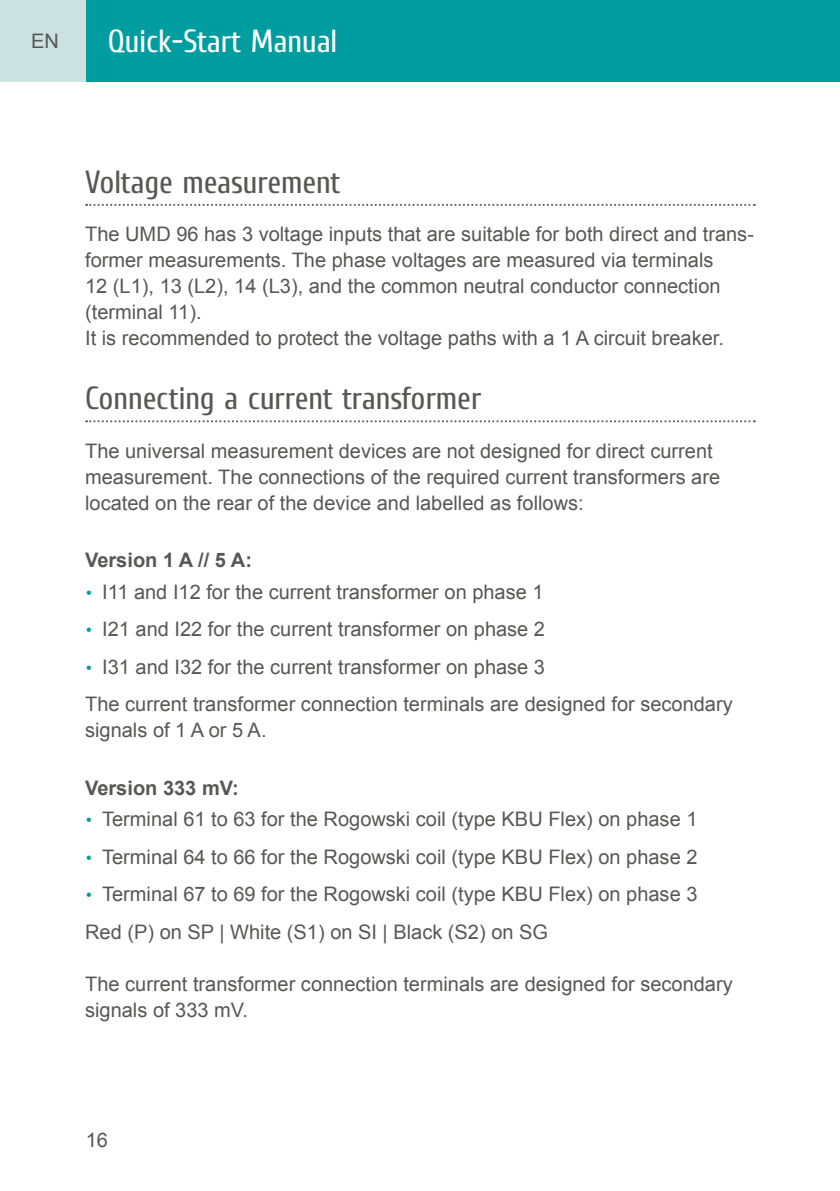
<style>
.page{position:relative;width:840px;height:1191px;background:#fff}
.page>*{position:absolute;margin:0;border:0;box-sizing:border-box;transform-origin:0 0}
.t1{font:32px "Cuprum";color:#575756}
.t2{font:32px "Cuprum";color:#fff}
.t3{font:20px/26px "Arial";color:#575756}
.t4{font:700 20px "Arial";color:#575756}
.s1{font-family:"Rubik";color:#009da0}
</style>
<div class="page">
<hr style="left:839px;top:0;width:1px;height:81px;background:#009da0">
<div style="left:0;top:0;width:839px;height:81px;background:#009da0"></div>
<div style="left:0;top:0;width:85px;height:81px;background:#cce1e2"></div>
<svg style="left:86px;top:204px;width:668px;height:2px"></svg>
<svg style="left:86px;top:420px;width:668px;height:2px"></svg>
<p class="t3" style="left:31px;top:28px;width:29px">EN</p>
<h1 class="t2" style="left:108px;top:22px;width:231px">Quick-Start Manual</h1>
<h1 class="t1" style="left:85px;top:163px;width:257px">Voltage measurement</h1>
<p class="t3" style="left:85px;top:221px;width:670px">The UMD 96 has 3 voltage inputs that are suitable for both direct and trans&shy;former measurements. The phase voltages are measured via terminals<br>12 (L1), 13 (L2), 14 (L3), and the common neutral conductor connection (terminal 11).<br>It is recommended to protect the voltage paths with a 1 A circuit breaker.</p>
<h1 class="t1" style="left:85px;top:379px;width:397px">Connecting a current transformer</h1>
<p class="t3" style="left:85px;top:438px;width:636px">The universal measurement devices are not designed for direct current measurement. The connections of the required current transformers are located on the rear of the device and labelled as follows:</p>
<p class="t4" style="left:85px;top:547px;width:168px">Version 1 A // 5 A:</p>
<p class="t3" style="left:85px;top:579px;width:459px"><span class="s1">•</span> I11 and I12 for the current transformer on phase 1</p>
<p class="t3" style="left:85px;top:616px;width:461px"><span class="s1">•</span> I21 and I22 for the current transformer on phase 2</p>
<p class="t3" style="left:85px;top:648px;width:648px;line-height:37.4px"><span class="s1">•</span> I31 and I32 for the current transformer on phase 3<br>The current transformer connection terminals are designed for secondary</p>
<p class="t3" style="left:85px;top:717px;width:183px">signals of 1 A or 5 A.</p>
<p class="t4" style="left:85px;top:774px;width:155px">Version 333 mV:</p>
<p class="t3" style="left:85px;top:806px;width:613px"><span class="s1">•</span> Terminal 61 to 63 for the Rogowski coil (type KBU Flex) on phase 1</p>
<p class="t3" style="left:85px;top:844px;width:613px"><span class="s1">•</span> Terminal 64 to 66 for the Rogowski coil (type KBU Flex) on phase 2</p>
<p class="t3" style="left:85px;top:875px;width:613px;line-height:37.4px"><span class="s1">•</span> Terminal 67 to 69 for the Rogowski coil (type KBU Flex) on phase 3<br>Red (P) on SP | White (S1) on SI | Black (S2) on SG</p>
<p class="t3" style="left:85px;top:970px;width:648px">The current transformer connection terminals are designed for secondary signals of 333 mV.</p>
<p class="t3" style="left:86px;top:1127px;width:24px">16</p>
</div>
